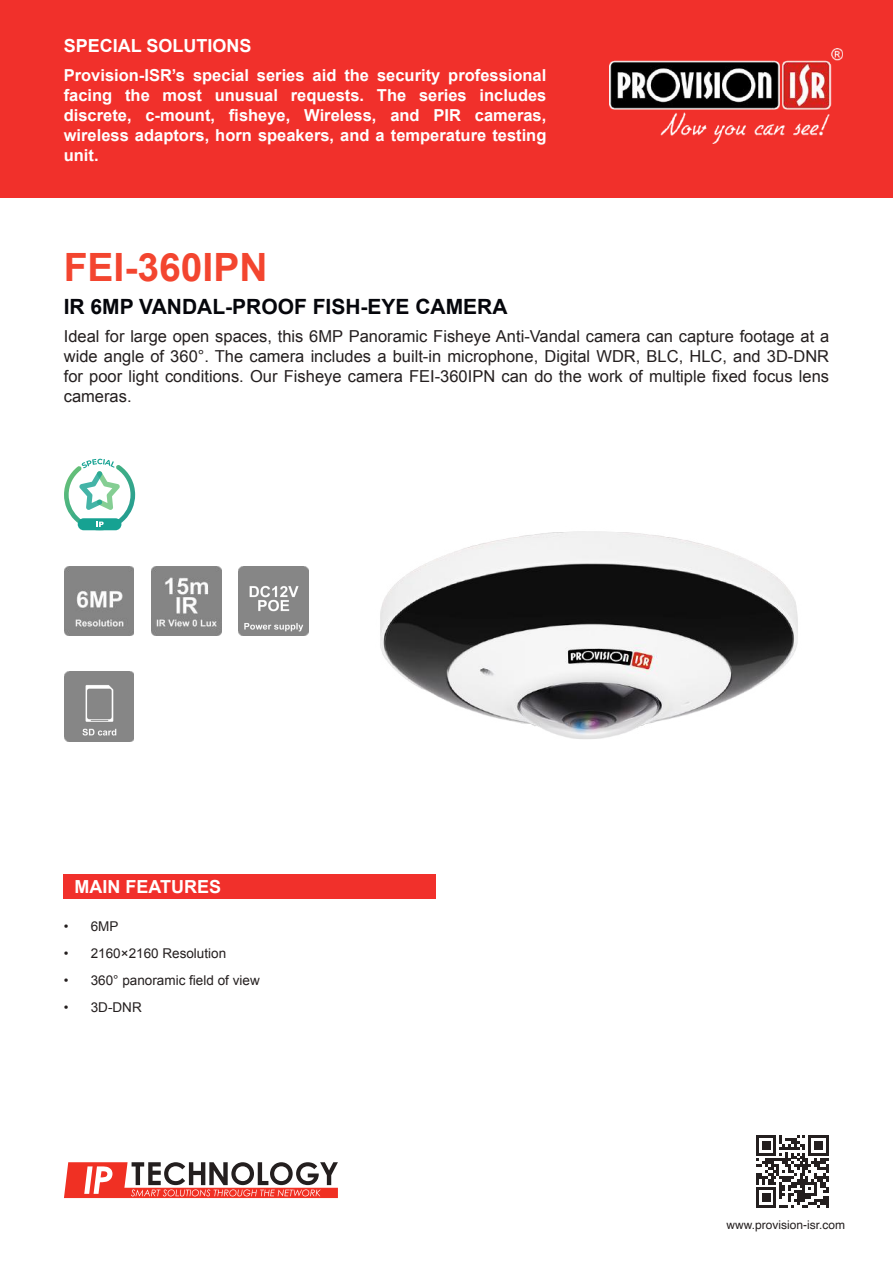
<style>
.page{position:relative;width:893px;height:1263px;background:#fff}
.page>*{position:absolute;margin:0;border:0;box-sizing:border-box;transform-origin:0 0}
.t1{font:700 39px "Arial";color:#f3452f}
.t2{font:700 21px "Arial";color:#05060b}
.t3{font:700 18px "Arial";color:#fff}
.t4{font:16.5px/19.8px "Arial";color:#241f1f;text-align:justify}
.t5{font:700 16.5px/19.8px "Arial";color:#fff;text-align:justify}
.t6{font:13.5px "Arial";color:#241f1f}
.t7{font:12px "Helvetica";color:#241f1f}
</style>
<div class="page">
<div style="left:0;top:0;width:893px;height:198px;background:#f1302b"></div>
<img style="left:610px;top:49px;width:232px;height:95px">
<img style="left:380px;top:531px;width:418px;height:208px">
<svg style="left:64px;top:459px;width:71px;height:71px"></svg>
<svg style="left:756px;top:1135px;width:72px;height:73px"></svg>
<img style="left:151px;top:566px;width:70px;height:70px">
<img style="left:64px;top:566px;width:70px;height:70px">
<img style="left:64px;top:672px;width:70px;height:69px">
<img style="left:239px;top:566px;width:69px;height:70px">
<svg style="left:64px;top:1162px;width:274px;height:36px"></svg>
<div style="left:64px;top:874px;width:372px;height:25px;background:#f1302b"></div>
<p class="t3" style="left:64px;top:34px;width:189px">SPECIAL SOLUTIONS</p>
<p class="t5" style="left:64px;top:66px;width:484px">Provision-ISR’s special series aid the security professional facing the most unusual requests. The series includes discrete, c-mount, fisheye, Wireless, and PIR cameras, wireless adaptors, horn speakers, and a temperature testing unit.</p>
<h1 class="t1" style="left:64px;top:242px;width:205px">FEI-360IPN</h1>
<p class="t2" style="left:64px;top:293px;width:445px">IR 6MP VANDAL-PROOF FISH-EYE CAMERA</p>
<p class="t4" style="left:64px;top:327px;width:767px">Ideal for large open spaces, this 6MP Panoramic Fisheye Anti-Vandal camera can capture footage at a wide angle of 360°. The camera includes a built-in microphone, Digital WDR, BLC, HLC, and 3D-DNR for poor light conditions. Our Fisheye camera FEI-360IPN can do the work of multiple fixed focus lens cameras.</p>
<p class="t3" style="left:74px;top:875px;width:148px">MAIN FEATURES</p>
<p class="t6" style="left:64px;top:917px;width:56px">• 6MP</p>
<p class="t6" style="left:64px;top:944px;width:164px">• 2160×2160 Resolution</p>
<p class="t6" style="left:64px;top:971px;width:197px">• 360° panoramic field of view</p>
<p class="t6" style="left:64px;top:998px;width:79px">• 3D-DNR</p>
<p class="t7" style="left:727px;top:1216px;width:120px">www.provision-isr.com</p>
</div>
